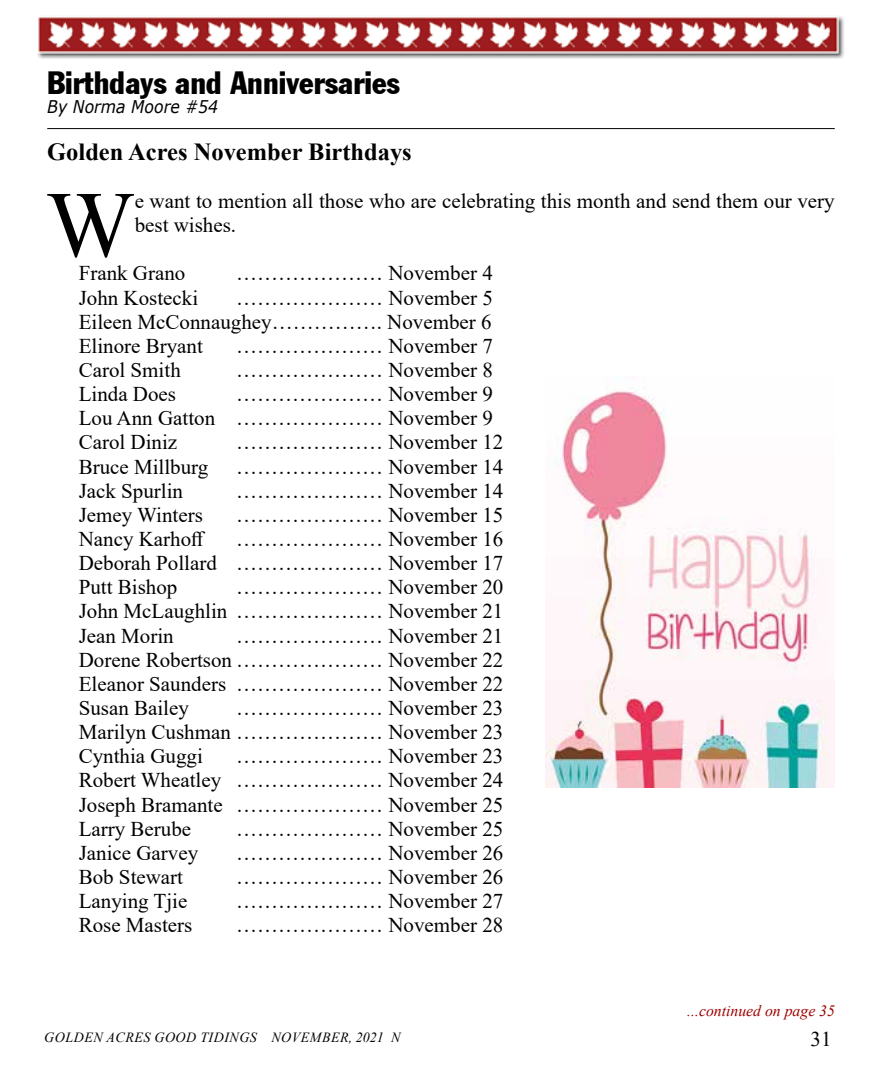
<style>
.page{position:relative;width:882px;height:1071px;background:#fff}
.page>*{position:absolute;margin:0;border:0;box-sizing:border-box;transform-origin:0 0}
.t1{font:93.98px "Times New Roman";color:#000}
.t2{font:31.5px "Franklin Gothic Condensed";color:#000}
.t3{font:700 24.5px "Times New Roman";color:#000}
.t4{font:21px/24.2px "Times New Roman";color:#000;text-align:justify}
.t5{font:italic 17.5px "Verdana";color:#000;scale:.9 1}
.t6{font:italic 15.75px "Times New Roman";color:#9e0000}
.t7{font:italic 14px "Times New Roman";letter-spacing:.035em;color:#000}
</style>
<div class="page">
<img style="left:37px;top:16px;width:807px;height:42px">
<hr style="left:47px;top:128px;width:788px;height:1px;background:#000">
<img style="left:545px;top:388px;width:290px;height:399px">
<h2 class="t2" style="left:47px;top:64px;width:354px">Birthdays and Anniversaries</h2>
<p class="t5" style="left:47px;top:95px;width:192px">By Norma Moore #54</p>
<p class="t3" style="left:47px;top:134px;width:366px">Golden Acres November Birthdays</p>
<h1 class="t1" style="left:46px;top:158px;width:90px">W</h1>
<p class="t4" style="left:135px;top:188px;width:702px">e want to mention all those who are celebrating this month and send them our very best wishes.</p>
<p class="t4" style="left:79px;top:261px;width:108px">Frank Grano</p>
<p class="t4" style="left:236px;top:261px;width:258px">………………… November 4</p>
<p class="t4" style="left:79px;top:285px;width:121px">John Kostecki</p>
<p class="t4" style="left:79px;top:285px;width:416px;text-indent:158px">………………… November 5<br>Eileen McConnaughey……………. November 6<br>Elinore Bryant</p>
<p class="t4" style="left:236px;top:333px;width:258px">………………… November 7</p>
<p class="t4" style="left:79px;top:357px;width:104px">Carol Smith</p>
<p class="t4" style="left:236px;top:357px;width:258px">………………… November 8</p>
<p class="t4" style="left:79px;top:381px;width:99px">Linda Does</p>
<p class="t4" style="left:79px;top:381px;width:416px;text-indent:158px">………………… November 9<br>Lou Ann Gatton ………………… November 9<br>Carol Diniz</p>
<p class="t4" style="left:236px;top:430px;width:269px">………………… November 12</p>
<p class="t4" style="left:79px;top:454px;width:131px">Bruce Millburg</p>
<p class="t4" style="left:236px;top:454px;width:269px">………………… November 14</p>
<p class="t4" style="left:79px;top:478px;width:106px">Jack Spurlin</p>
<p class="t4" style="left:236px;top:478px;width:269px">………………… November 14</p>
<p class="t4" style="left:79px;top:502px;width:126px">Jemey Winters</p>
<p class="t4" style="left:236px;top:502px;width:269px">………………… November 15</p>
<p class="t4" style="left:79px;top:526px;width:128px">Nancy Karhoff</p>
<p class="t4" style="left:79px;top:526px;width:426px;text-indent:158px">………………… November 16<br>Deborah Pollard ………………… November 17<br>Putt Bishop</p>
<p class="t4" style="left:79px;top:575px;width:426px;text-indent:158px">………………… November 20<br>John McLaughlin ………………… November 21<br>Jean Morin</p>
<p class="t4" style="left:79px;top:623px;width:426px;text-indent:158px">………………… November 21<br>Dorene Robertson ………………… November 22<br>Eleanor Saunders ………………… November 22<br>Susan Bailey</p>
<p class="t4" style="left:79px;top:695px;width:426px;text-indent:158px">………………… November 23<br>Marilyn Cushman ………………… November 23<br>Cynthia Guggi</p>
<p class="t4" style="left:79px;top:744px;width:426px;text-indent:158px">………………… November 23<br>Robert Wheatley ………………… November 24<br>Joseph Bramante ………………… November 25<br>Larry Berube</p>
<p class="t4" style="left:236px;top:816px;width:269px">………………… November 25</p>
<p class="t4" style="left:79px;top:840px;width:121px">Janice Garvey</p>
<p class="t4" style="left:236px;top:840px;width:269px">………………… November 26</p>
<p class="t4" style="left:79px;top:864px;width:106px">Bob Stewart</p>
<p class="t4" style="left:236px;top:864px;width:269px">………………… November 26</p>
<p class="t4" style="left:79px;top:888px;width:110px">Lanying Tjie</p>
<p class="t4" style="left:236px;top:888px;width:269px">………………… November 27</p>
<p class="t4" style="left:79px;top:913px;width:115px">Rose Masters</p>
<p class="t4" style="left:236px;top:913px;width:269px">………………… November 28</p>
<p class="t6" style="left:687px;top:1000px;width:149px">...continued on page 35</p>
<p class="t7" style="left:44px;top:1027px;width:358px">GOLDEN ACRES GOOD TIDINGS NOVEMBER, 2021 N</p>
<p class="t4" style="left:811px;top:1027px;width:22px">31</p>
</div>
